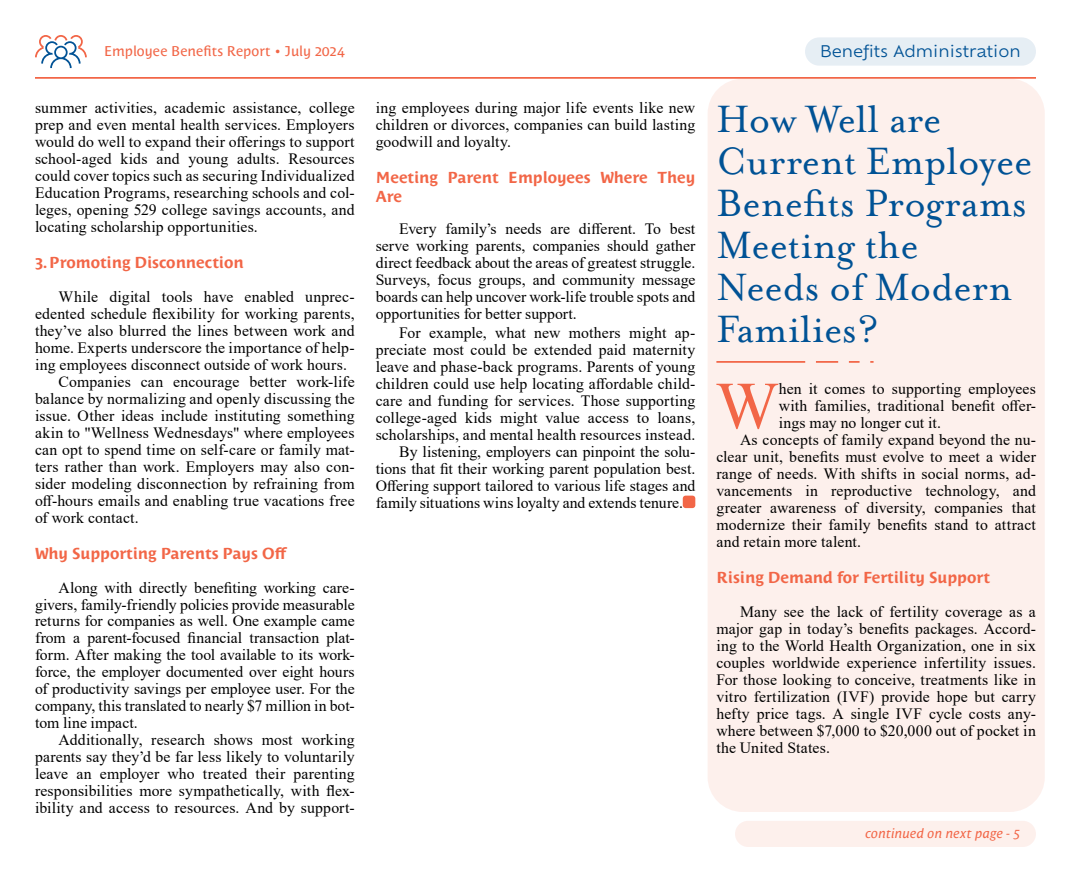
<style>
.page{position:relative;width:1071px;height:882px;background:#fff}
.page>*{position:absolute;margin:0;border:0;box-sizing:border-box;transform-origin:0 0}
.t1{font:67.02px "Times New Roman";color:#f26647}
.t2{font:43.75px/42px "Mrs Eaves OT";color:#005295}
.t3{font:15.75px/17px "Times New Roman";letter-spacing:.01em;color:#000;text-align:justify}
.t4{font:700 15.75px/18.9px "Costa Std";color:#f26647}
.t5{font:15.75px "Ofelia Text";color:#005295}
.t6{font:14px "Costa Std";letter-spacing:.005em;color:#f26647}
.t7{font:italic 13.12px "Costa Std";letter-spacing:.01em;color:#f26647}
</style>
<div class="page">
<div style="left:708px;top:79px;width:337px;height:733px;background:#fdf0ec;border-radius:35px"></div>
<hr style="left:716px;top:361px;width:89px;height:2px;background:#f26647">
<hr style="left:816px;top:361px;width:22px;height:2px;background:#f26647">
<svg style="left:849px;top:361px;width:11px;height:2px"></svg>
<div style="left:805px;top:37px;width:231px;height:29px;background:#e6eef4;border-radius:14px"></div>
<svg style="left:35px;top:35px;width:52px;height:33px"></svg>
<hr style="left:35px;top:77px;width:1001px;height:2px;background:#f26647">
<div style="left:683px;top:496px;width:12px;height:12px;background:#f26647;border-radius:3px"></div>
<div style="left:735px;top:821px;width:301px;height:26px;background:#fdf0ec;border-radius:13px"></div>
<p class="t6" style="left:104px;top:43px;width:242px">Employee Benefits Report • July 2024</p>
<p class="t5" style="left:820px;top:40px;width:202px">Benefits Administration</p>
<p class="t3" style="left:35px;top:99px;width:321px">summer activities, academic assistance, college prep and even mental health services. Employers would do well to expand their offerings to support school-aged kids and young adults. Resources could cover topics such as securing Individualized Education Programs, researching schools and col&shy;leges, opening 529 college savings accounts, and locating scholarship opportunities.</p>
<p class="t4" style="left:35px;top:253px;width:210px">3. Promoting Disconnection</p>
<p class="t3" style="left:59px;top:288px;width:298px">While digital tools have enabled unprec-</p>
<p class="t3" style="left:35px;top:305px;width:321px">edented schedule flexibility for working parents,</p>
<p class="t3" style="left:35px;top:322px;width:321px">they’ve also blurred the lines between work and</p>
<p class="t3" style="left:35px;top:339px;width:321px">home. Experts underscore the importance of help-</p>
<p class="t3" style="left:35px;top:356px;width:313px">ing employees disconnect outside of work hours.</p>
<p class="t3" style="left:59px;top:373px;width:298px">Companies can encourage better work-life</p>
<p class="t3" style="left:35px;top:390px;width:321px">balance by normalizing and openly discussing the</p>
<p class="t3" style="left:35px;top:407px;width:321px">issue. Other ideas include instituting something</p>
<p class="t3" style="left:35px;top:424px;width:321px">akin to "Wellness Wednesdays" where employees</p>
<p class="t3" style="left:35px;top:441px;width:321px">can opt to spend time on self-care or family mat-</p>
<p class="t3" style="left:35px;top:458px;width:321px">ters rather than work. Employers may also con-</p>
<p class="t3" style="left:35px;top:474px;width:321px">sider modeling disconnection by refraining from</p>
<p class="t3" style="left:35px;top:491px;width:321px">off-hours emails and enabling true vacations free</p>
<p class="t3" style="left:35px;top:508px;width:105px">of work contact.</p>
<p class="t4" style="left:35px;top:544px;width:254px">Why Supporting Parents Pays Off</p>
<p class="t3" style="left:35px;top:578px;width:321px;text-indent:24px">Along with directly benefiting working care&shy;givers, family-friendly policies provide measurable returns for companies as well. One example came from a parent-focused financial transaction plat&shy;form. After making the tool available to its work&shy;force, the employer documented over eight hours of productivity savings per employee user. For the company, this translated to nearly $7 million in bot&shy;tom line impact.</p>
<p class="t3" style="left:35px;top:731px;width:321px;text-indent:24px">Additionally, research shows most working parents say they’d be far less likely to voluntarily leave an employer who treated their parenting responsibilities more sympathetically, with flex&shy;ibility and access to resources. And by support-</p>
<p class="t3" style="left:376px;top:99px;width:321px">ing employees during major life events like new children or divorces, companies can build lasting goodwill and loyalty.</p>
<p class="t4" style="left:376px;top:168px;width:321px">Meeting Parent Employees Where They<br>Are</p>
<p class="t3" style="left:376px;top:220px;width:321px;text-indent:24px">Every family’s needs are different. To best serve working parents, companies should gather direct feedback about the areas of greatest struggle.<br>Surveys, focus groups, and community message boards can help uncover work-life trouble spots and opportunities for better support.</p>
<p class="t3" style="left:399px;top:324px;width:298px">For example, what new mothers might ap-</p>
<p class="t3" style="left:376px;top:341px;width:321px">preciate most could be extended paid maternity</p>
<p class="t3" style="left:376px;top:358px;width:321px">leave and phase-back programs. Parents of young</p>
<p class="t3" style="left:376px;top:375px;width:321px">children could use help locating affordable child-</p>
<p class="t3" style="left:376px;top:392px;width:321px">care and funding for services. Those supporting</p>
<p class="t3" style="left:376px;top:409px;width:321px">college-aged kids might value access to loans,</p>
<p class="t3" style="left:376px;top:426px;width:321px">scholarships, and mental health resources instead.</p>
<p class="t3" style="left:399px;top:443px;width:298px">By listening, employers can pinpoint the solu-</p>
<p class="t3" style="left:376px;top:460px;width:321px">tions that fit their working parent population best.</p>
<p class="t3" style="left:376px;top:477px;width:321px">Offering support tailored to various life stages and</p>
<p class="t3" style="left:376px;top:494px;width:309px">family situations wins loyalty and extends tenure.</p>
<h2 class="t2" style="left:716px;top:98px;width:318px">How Well are<br>Current Employee<br>Benefits Programs<br>Meeting the<br>Needs of Modern<br>Families?</h2>
<h1 class="t1" style="left:716px;top:358px;width:65px">W</h1>
<p class="t3" style="left:779px;top:380px;width:259px">hen it comes to supporting employees</p>
<p class="t3" style="left:779px;top:397px;width:259px">with families, traditional benefit offer-</p>
<p class="t3" style="left:779px;top:414px;width:164px">ings may no longer cut it.</p>
<p class="t3" style="left:740px;top:431px;width:297px">As concepts of family expand beyond the nu-</p>
<p class="t3" style="left:716px;top:448px;width:321px">clear unit, benefits must evolve to meet a wider</p>
<p class="t3" style="left:716px;top:465px;width:321px">range of needs. With shifts in social norms, ad-</p>
<p class="t3" style="left:716px;top:482px;width:321px">vancements in reproductive technology, and</p>
<p class="t3" style="left:716px;top:499px;width:321px">greater awareness of diversity, companies that</p>
<p class="t3" style="left:716px;top:516px;width:321px">modernize their family benefits stand to attract</p>
<p class="t3" style="left:716px;top:533px;width:146px">and retain more talent.</p>
<p class="t4" style="left:716px;top:568px;width:275px">Rising Demand for Fertility Support</p>
<p class="t3" style="left:716px;top:603px;width:321px;text-indent:24px">Many see the lack of fertility coverage as a major gap in today’s benefits packages. Accord&shy;ing to the World Health Organization, one in six couples worldwide experience infertility issues.<br>For those looking to conceive, treatments like in vitro fertilization (IVF) provide hope but carry hefty price tags. A single IVF cycle costs any&shy;where between $7,000 to $20,000 out of pocket in the United States.</p>
<p class="t7" style="left:865px;top:826px;width:156px">continued on next page - 5</p>
</div>
